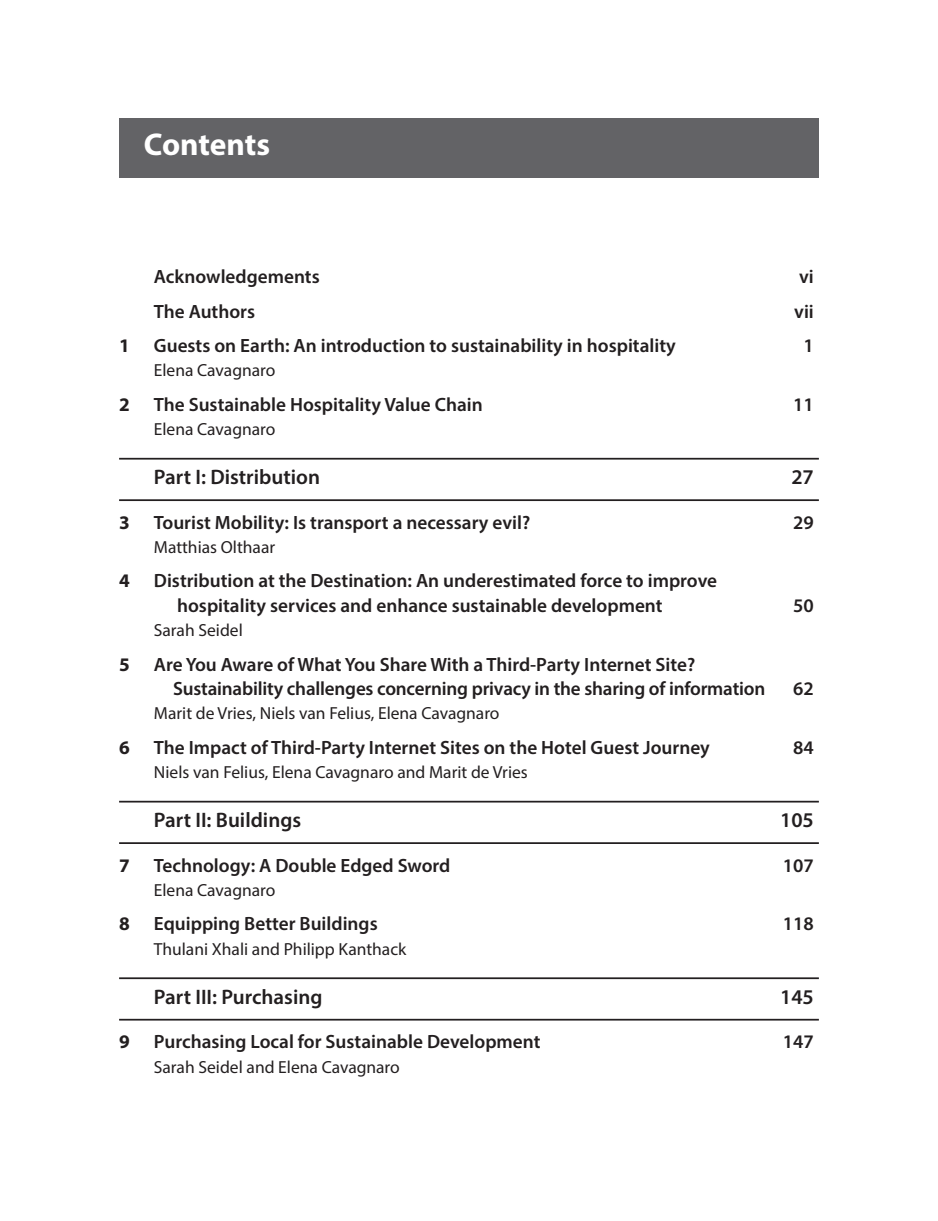
<style>
.page{position:relative;width:938px;height:1221px;background:#fff}
.page>*{position:absolute;margin:0;border:0;box-sizing:border-box;transform-origin:0 0}
.Summaryhead{font:700 31.5px "Myriad Pro";letter-spacing:-.005em;color:#fff}
.ContentsPart{font:600 21px "Myriad Pro";color:#231f20}
.ContentsEntry{font:600 19.25px/24.5px "Myriad Pro";color:#231f20;text-align:center}
.ContentsSubEntry{font:17.5px "Myriad Pro";color:#231f20}
.s1{font-weight:700}
</style>
<div class="page">
<div style="left:119px;top:119px;width:700px;height:59px;background:#636366"></div>
<hr style="left:119px;top:458px;width:700px;height:1px;background:#231f20">
<hr style="left:119px;top:499px;width:700px;height:2px;background:#231f20">
<hr style="left:119px;top:800px;width:700px;height:2px;background:#231f20">
<hr style="left:119px;top:842px;width:700px;height:2px;background:#231f20">
<hr style="left:119px;top:977px;width:700px;height:2px;background:#231f20">
<hr style="left:119px;top:1018px;width:700px;height:2px;background:#231f20">
<p class="Summaryhead" style="left:144px;top:124px;width:128px">Contents</p>
<p class="ContentsEntry" style="left:154px;top:264px;width:167px">Acknowledgements</p>
<p class="ContentsEntry" style="left:799px;top:264px;width:16px">vi</p>
<p class="ContentsEntry" style="left:154px;top:298px;width:103px">The Authors</p>
<p class="ContentsEntry" style="left:794px;top:298px;width:21px">vii</p>
<p class="ContentsEntry" style="left:119px;top:333px;width:558px"><span class="s1">1</span> Guests on Earth: An introduction to sustainability in hospitality</p>
<p class="ContentsEntry" style="left:803px;top:333px;width:12px">1</p>
<p class="ContentsSubEntry" style="left:154px;top:360px;width:123px">Elena Cavagnaro</p>
<p class="ContentsEntry" style="left:119px;top:391px;width:365px"><span class="s1">2</span> The Sustainable Hospitality Value Chain</p>
<p class="ContentsEntry" style="left:793px;top:391px;width:22px">11</p>
<p class="ContentsSubEntry" style="left:154px;top:418px;width:123px">Elena Cavagnaro</p>
<p class="ContentsPart" style="left:154px;top:464px;width:168px">Part I: Distribution</p>
<p class="ContentsPart" style="left:791px;top:464px;width:24px">27</p>
<p class="ContentsEntry" style="left:119px;top:509px;width:413px"><span class="s1">3</span> Tourist Mobility: Is transport a necessary evil?</p>
<p class="ContentsEntry" style="left:793px;top:509px;width:22px">29</p>
<p class="ContentsSubEntry" style="left:154px;top:536px;width:123px">Matthias Olthaar</p>
<p class="ContentsEntry" style="left:119px;top:568px;width:599px"><span class="s1">4</span> Distribution at the Destination: An underestimated force to improve hospitality services and enhance sustainable development</p>
<p class="ContentsEntry" style="left:793px;top:592px;width:22px">50</p>
<p class="ContentsSubEntry" style="left:154px;top:619px;width:90px">Sarah Seidel</p>
<p class="ContentsEntry" style="left:173px;top:651px;width:593px;text-align:left;text-indent:-54px"><span class="s1">5</span> Are You Aware of What You Share With a Third-Party Internet Site?<br>Sustainability challenges concerning privacy in the sharing of information</p>
<p class="ContentsEntry" style="left:793px;top:676px;width:22px">62</p>
<p class="ContentsSubEntry" style="left:154px;top:702px;width:347px">Marit de Vries, Niels van Felius, Elena Cavagnaro</p>
<p class="ContentsEntry" style="left:119px;top:734px;width:592px"><span class="s1">6</span> The Impact of Third-Party Internet Sites on the Hotel Guest Journey</p>
<p class="ContentsEntry" style="left:793px;top:734px;width:22px">84</p>
<p class="ContentsSubEntry" style="left:154px;top:761px;width:375px">Niels van Felius, Elena Cavagnaro and Marit de Vries</p>
<p class="ContentsPart" style="left:154px;top:806px;width:149px">Part II: Buildings</p>
<p class="ContentsPart" style="left:780px;top:806px;width:35px">105</p>
<p class="ContentsEntry" style="left:119px;top:852px;width:333px"><span class="s1">7</span> Technology: A Double Edged Sword</p>
<p class="ContentsEntry" style="left:783px;top:852px;width:32px">107</p>
<p class="ContentsSubEntry" style="left:154px;top:879px;width:123px">Elena Cavagnaro</p>
<p class="ContentsEntry" style="left:119px;top:911px;width:260px"><span class="s1">8</span> Equipping Better Buildings</p>
<p class="ContentsEntry" style="left:783px;top:911px;width:32px">118</p>
<p class="ContentsSubEntry" style="left:154px;top:937px;width:254px">Thulani Xhali and Philipp Kanthack</p>
<p class="ContentsPart" style="left:154px;top:983px;width:170px">Part III: Purchasing</p>
<p class="ContentsPart" style="left:780px;top:983px;width:35px">145</p>
<p class="ContentsEntry" style="left:119px;top:1029px;width:423px"><span class="s1">9</span> Purchasing Local for Sustainable Development</p>
<p class="ContentsEntry" style="left:783px;top:1029px;width:32px">147</p>
<p class="ContentsSubEntry" style="left:154px;top:1055px;width:247px">Sarah Seidel and Elena Cavagnaro</p>
</div>
